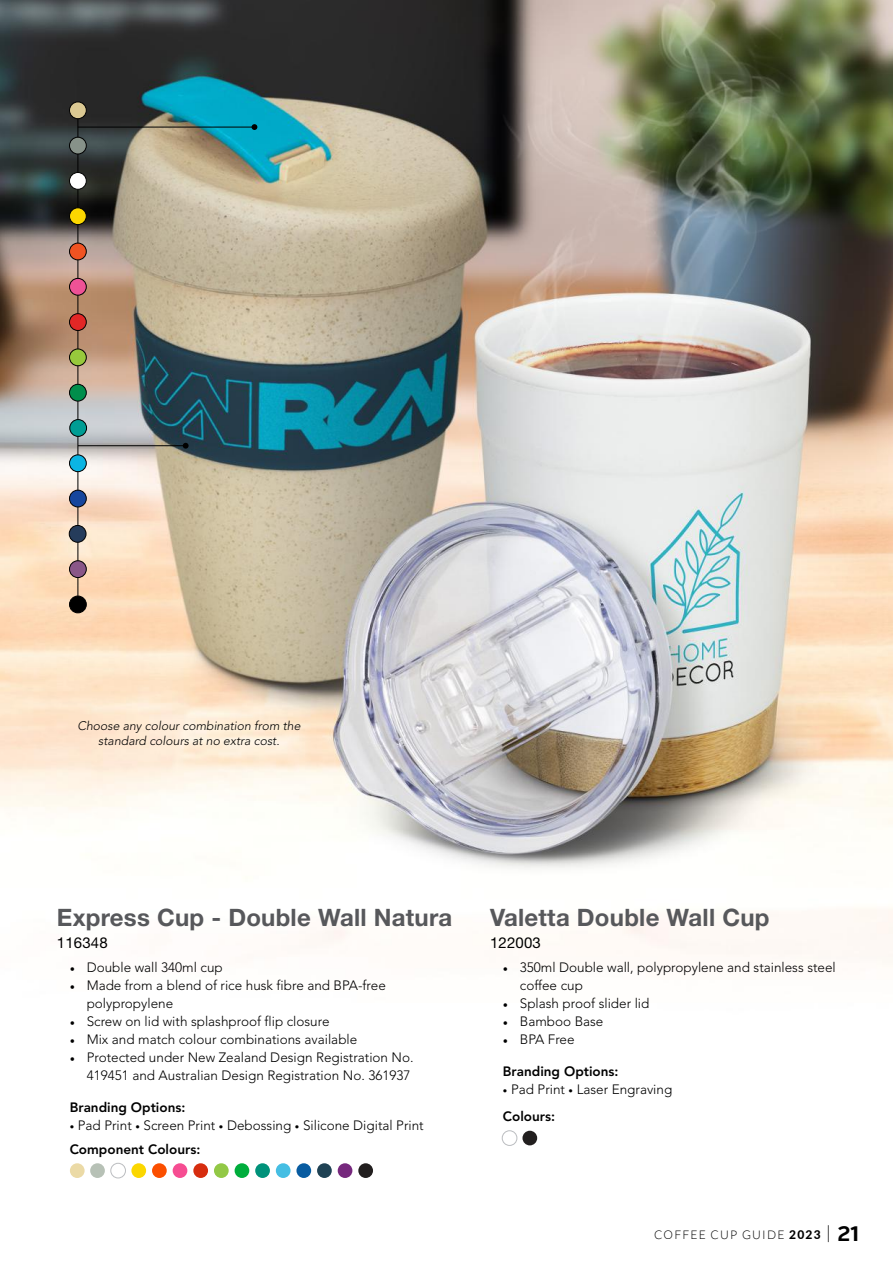
<style>
.page{position:relative;width:893px;height:1263px;background:#fff}
.page>*{position:absolute;margin:0;border:0;box-sizing:border-box;transform-origin:0 0}
.t1{font:700 24px "Helvetica Neue LT Std";letter-spacing:.01em;color:#57585b}
.t2{font:15px "Helvetica Neue LT Std";letter-spacing:.01em;color:#000}
.t3{font:300 13.5px/18px "Avenir";color:#000}
.t4{font:800 13.5px "Avenir";color:#000}
.t5{font:italic 300 12.3px/15px "Avenir";color:#000;text-align:center}
.t6{font:300 12px "Lato";letter-spacing:.1em;color:#000}
.s1{font-family:"Minion Pro";font-weight:400}
.s2{font-size:9px}
.s3{font-weight:800}
.s4{font-size:18px}
.s5{font-family:"Alright Sans";font-weight:700;font-size:21px}
</style>
<div class="page">
<img style="left:0;top:0;width:893px;height:1179px">
<div style="left:90px;top:1163px;width:15px;height:15px;background:#b7c1b6;border-radius:50%"></div>
<div style="left:193px;top:1163px;width:15px;height:15px;background:#d62d0f;border-radius:50%"></div>
<div style="left:152px;top:1163px;width:15px;height:15px;background:#fb4f00;border-radius:50%"></div>
<div style="left:255px;top:1163px;width:15px;height:15px;background:#00927a;border-radius:50%"></div>
<div style="left:111px;top:1163px;width:14px;height:15px;background:#fff;border-radius:50%"></div>
<div style="left:111px;top:1163px;width:15px;height:15px;border:1px solid #bbbdc0;border-radius:50%"></div>
<div style="left:214px;top:1163px;width:15px;height:15px;background:#92c846;border-radius:50%"></div>
<div style="left:173px;top:1163px;width:14px;height:15px;background:#f64d92;border-radius:50%"></div>
<div style="left:276px;top:1163px;width:15px;height:15px;background:#45bee3;border-radius:50%"></div>
<div style="left:296px;top:1163px;width:15px;height:15px;background:#085ca1;border-radius:50%"></div>
<div style="left:317px;top:1163px;width:15px;height:15px;background:#1f4254;border-radius:50%"></div>
<div style="left:338px;top:1163px;width:14px;height:15px;background:#76287d;border-radius:50%"></div>
<div style="left:358px;top:1163px;width:15px;height:15px;background:#221f1f;border-radius:50%"></div>
<div style="left:131px;top:1163px;width:15px;height:15px;background:#fbd700;border-radius:50%"></div>
<div style="left:235px;top:1163px;width:14px;height:15px;background:#00ad3c;border-radius:50%"></div>
<div style="left:70px;top:1163px;width:15px;height:15px;background:#ebdaa6;border-radius:50%"></div>
<div style="left:522px;top:1131px;width:15px;height:14px;background:#221f1f;border-radius:50%"></div>
<div style="left:502px;top:1131px;width:15px;height:14px;background:#fff;border-radius:50%"></div>
<div style="left:502px;top:1131px;width:15px;height:14px;border:1px solid #bbbdc0;border-radius:50%"></div>
<hr style="left:78px;top:445px;width:108px;height:1px;background:#000">
<hr style="left:78px;top:127px;width:177px;height:1px;background:#000">
<svg style="left:183px;top:443px;width:6px;height:6px"></svg>
<svg style="left:252px;top:124px;width:5px;height:6px"></svg>
<hr style="left:78px;top:111px;width:1px;height:488px;background:#000">
<div style="left:70px;top:208px;width:16px;height:17px;background:#fcd700;border-radius:50%"></div>
<div style="left:69px;top:207px;width:18px;height:18px;border:1px solid #000;border-radius:50%"></div>
<div style="left:70px;top:172px;width:16px;height:17px;background:#fff;border-radius:50%"></div>
<div style="left:69px;top:172px;width:18px;height:18px;border:1px solid #000;border-radius:50%"></div>
<div style="left:70px;top:137px;width:16px;height:17px;background:#879289;border-radius:50%"></div>
<div style="left:69px;top:137px;width:18px;height:17px;border:1px solid #000;border-radius:50%"></div>
<div style="left:70px;top:243px;width:16px;height:17px;background:#f05322;border-radius:50%"></div>
<div style="left:69px;top:243px;width:18px;height:17px;border:1px solid #000;border-radius:50%"></div>
<div style="left:70px;top:278px;width:16px;height:17px;background:#ee5296;border-radius:50%"></div>
<div style="left:69px;top:278px;width:18px;height:18px;border:1px solid #000;border-radius:50%"></div>
<div style="left:70px;top:314px;width:16px;height:16px;background:#e22726;border-radius:50%"></div>
<div style="left:69px;top:313px;width:18px;height:18px;border:1px solid #000;border-radius:50%"></div>
<div style="left:70px;top:349px;width:16px;height:17px;background:#97c93c;border-radius:50%"></div>
<div style="left:69px;top:349px;width:18px;height:17px;border:1px solid #000;border-radius:50%"></div>
<div style="left:70px;top:384px;width:16px;height:17px;background:#008e4b;border-radius:50%"></div>
<div style="left:69px;top:384px;width:18px;height:17px;border:1px solid #000;border-radius:50%"></div>
<div style="left:70px;top:455px;width:16px;height:17px;background:#0bb5e3;border-radius:50%"></div>
<div style="left:69px;top:454px;width:18px;height:18px;border:1px solid #000;border-radius:50%"></div>
<div style="left:70px;top:490px;width:16px;height:17px;background:#16469d;border-radius:50%"></div>
<div style="left:69px;top:490px;width:18px;height:17px;border:1px solid #000;border-radius:50%"></div>
<div style="left:70px;top:561px;width:16px;height:16px;background:#8a5788;border-radius:50%"></div>
<div style="left:69px;top:560px;width:18px;height:18px;border:1px solid #000;border-radius:50%"></div>
<div style="left:70px;top:596px;width:16px;height:17px;background:#000;border-radius:50%"></div>
<div style="left:69px;top:596px;width:18px;height:17px;border:1px solid #000;border-radius:50%"></div>
<div style="left:70px;top:102px;width:16px;height:17px;background:#dbc993;border-radius:50%"></div>
<div style="left:69px;top:102px;width:18px;height:17px;border:1px solid #000;border-radius:50%"></div>
<div style="left:70px;top:420px;width:17px;height:16px;background:#009d94;border-radius:50%"></div>
<div style="left:69px;top:419px;width:18px;height:18px;border:1px solid #000;border-radius:50%"></div>
<div style="left:69px;top:525px;width:17px;height:17px;background:#253c5b;border-radius:50%"></div>
<div style="left:69px;top:525px;width:17px;height:18px;border:1px solid #000;border-radius:50%"></div>
<p class="t5" style="left:77px;top:718px;width:225px">Choose any colour combination from the standard colours at no extra cost.</p>
<h1 class="t1" style="left:57px;top:902px;width:397px">Express Cup - Double Wall Natura</h1>
<p class="t2" style="left:57px;top:934px;width:52px">116348</p>
<p class="t3" style="left:70px;top:958px;width:155px"><span class="s1">•</span> Double wall 340ml cup</p>
<p class="t3" style="left:87px;top:976px;width:301px;text-indent:-17px"><span class="s1">•</span> Made from a blend of rice husk fibre and BPA-free polypropylene</p>
<p class="t3" style="left:70px;top:1012px;width:261px"><span class="s1">•</span> Screw on lid with splashproof flip closure</p>
<p class="t3" style="left:70px;top:1030px;width:289px"><span class="s1">•</span> Mix and match colour combinations available</p>
<p class="t3" style="left:70px;top:1048px;width:345px;text-align:right"><span class="s1">•</span> Protected under New Zealand Design Registration No.<br>419451 and Australian Design Registration No. 361937</p>
<p class="t4" style="left:70px;top:1099px;width:117px">Branding Options:</p>
<p class="t3" style="left:70px;top:1113px;width:356px;line-height:24px"><span class="s2">•</span> Pad Print <span class="s2">•</span> Screen Print <span class="s2">•</span> Debossing <span class="s2">•</span> Silicone Digital Print<br><span class="s3">Component Colours:</span></p>
<h1 class="t1" style="left:490px;top:902px;width:281px">Valetta Double Wall Cup</h1>
<p class="t2" style="left:490px;top:934px;width:52px">122003</p>
<p class="t3" style="left:520px;top:958px;width:317px;text-indent:-17px"><span class="s1">•</span> 350ml Double wall, polypropylene and stainless steel coffee cup</p>
<p class="t3" style="left:503px;top:994px;width:148px"><span class="s1">•</span> Splash proof slider lid</p>
<p class="t3" style="left:503px;top:1012px;width:102px"><span class="s1">•</span> Bamboo Base</p>
<p class="t3" style="left:503px;top:1030px;width:73px"><span class="s1">•</span> BPA Free</p>
<p class="t4" style="left:503px;top:1063px;width:117px">Branding Options:</p>
<p class="t3" style="left:503px;top:1075px;width:171px;line-height:27px"><span class="s2">•</span> Pad Print <span class="s2">•</span> Laser Engraving<br><span class="s3">Colours:</span></p>
<p class="t6" style="left:654px;top:1228px;width:207px">COFFEE CUP GUIDE <span class="s3">2023</span> <span class="s4">|</span> <span class="s5">21</span></p>
</div>
